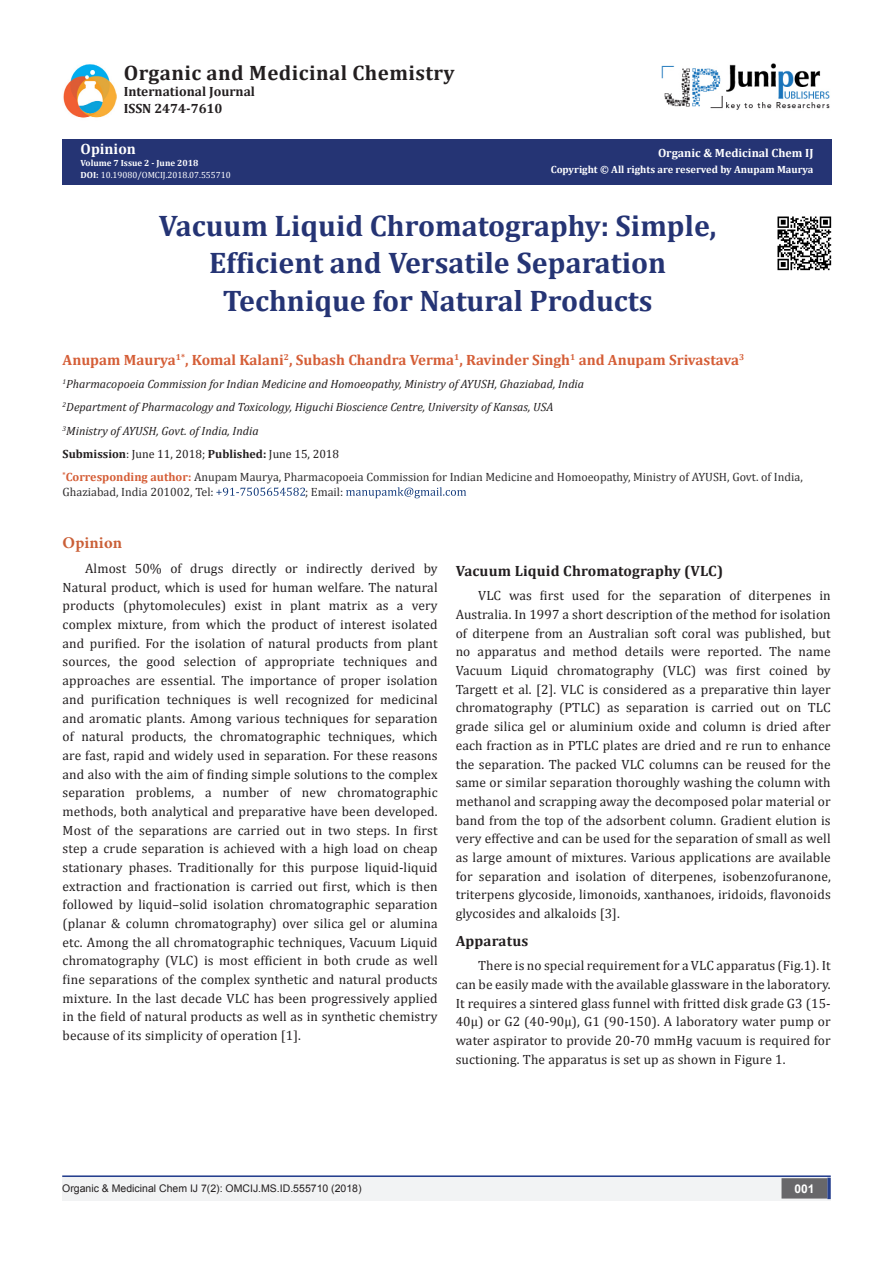
<style>
.page{position:relative;width:893px;height:1263px;background:#fff}
.page>*{position:absolute;margin:0;border:0;box-sizing:border-box;transform-origin:0 0}
.t1{font:700 29.85px "Cambria";color:#253474}
.t2{font:700 20.85px "Cambria";letter-spacing:.02em;color:#231f20}
.t3{font:700 16.5px "Minion Pro";letter-spacing:.01em;color:#ca5f37}
.t4{font:700 15px "Cambria";color:#d55e37}
.t5{font:700 15px "Cambria";letter-spacing:.01em;color:#231f20}
.t6{font:700 15px "Cambria";color:#fff}
.t7{font:13.5px/18.8px "Cambria";letter-spacing:.01em;color:#231f20;text-align:justify}
.t8{font:700 13.5px "Cambria";color:#231f20}
.t9{font:italic 12px "Cambria";color:#231f20}
.t10{font:12px/14.4px "Cambria";color:#312f30}
.t11{font:12px "Cambria";color:#231f20}
.t12{font:700 12px "Cambria";color:#fff}
.t13{font:700 12px "Arial";color:#fff}
.t14{font:10.5px "Arial";color:#231f20}
.t15{font:700 10.5px "Cambria";color:#fff}
.t16{font:9px "Cambria";color:#fff}
.t17{font:700 9px "Cambria";color:#fff}
.s1{font-weight:700}
.s2{font-weight:700;color:#d55e37}
</style>
<div class="page">
<div style="left:63px;top:139px;width:768px;height:45px;background:#253474"></div>
<svg style="left:216px;top:487px;width:89px;height:9px"></svg>
<svg style="left:346px;top:487px;width:120px;height:11px"></svg>
<hr style="left:62px;top:1175px;width:769px;height:1px;background:#253f8e">
<div style="left:62px;top:1176px;width:441px;height:25px;background:#f2f3f4"></div>
<div style="left:503px;top:1176px;width:328px;height:25px;background:#f2f3f4"></div>
<div style="left:782px;top:1179px;width:45px;height:19px;background:#68676a"></div>
<div style="left:781px;top:1178px;width:46px;height:20px;border:2px solid #68676a"></div>
<svg style="left:827px;top:1178px;width:4px;height:21px"></svg>
<img style="left:662px;top:63px;width:168px;height:47px">
<img style="left:63px;top:64px;width:54px;height:54px">
<hr style="left:62px;top:1176px;width:769px;height:1px;background:#253f8e">
<img style="left:777px;top:216px;width:55px;height:55px">
<p class="t2" style="left:124px;top:58px;width:332px">Organic and Medicinal Chemistry</p>
<p class="t8" style="left:124px;top:82px;width:133px">International Journal</p>
<p class="t8" style="left:124px;top:98px;width:100px">ISSN 2474-7610</p>
<p class="t6" style="left:81px;top:138px;width:57px">Opinion</p>
<p class="t17" style="left:81px;top:157px;width:119px">Volume 7 Issue 2 - June 2018</p>
<p class="t16" style="left:81px;top:170px;width:152px"><span class="s1">DOI:</span> 10.19080/OMCIJ.2018.07.555710</p>
<p class="t12" style="left:658px;top:145px;width:157px">Organic &amp; Medicinal Chem IJ</p>
<p class="t15" style="left:551px;top:162px;width:264px">Copyright © All rights are reserved by Anupam Maurya</p>
<p class="t1" style="left:159px;top:205px;width:559px">Vacuum Liquid Chromatography: Simple,</p>
<p class="t1" style="left:209px;top:242px;width:459px">Efficient and Versatile Separation</p>
<p class="t1" style="left:223px;top:279px;width:431px">Technique for Natural Products</p>
<p class="t4" style="left:63px;top:349px;width:683px">Anupam Maurya<sup>1*</sup>, Komal Kalani<sup>2</sup>, Subash Chandra Verma<sup>1</sup>, Ravinder Singh<sup>1</sup> and Anupam Srivastava<sup>3</sup></p>
<p class="t9" style="left:63px;top:375px;width:523px"><sup>1</sup>Pharmacopoeia Commission for Indian Medicine and Homoeopathy, Ministry of AYUSH, Ghaziabad, India</p>
<p class="t9" style="left:63px;top:399px;width:492px"><sup>2</sup>Department of Pharmacology and Toxicology, Higuchi Bioscience Centre, University of Kansas, USA</p>
<p class="t9" style="left:63px;top:422px;width:198px"><sup>3</sup>Ministry of AYUSH, Govt. of India, India</p>
<p class="t11" style="left:63px;top:447px;width:278px"><span class="s1">Submission</span>: June 11, 2018; <span class="s1">Published:</span> June 15, 2018</p>
<p class="t10" style="left:63px;top:470px;width:742px"><sup>*</sup><span class="s2">Corresponding author:</span> Anupam Maurya, Pharmacopoeia Commission for Indian Medicine and Homoeopathy, Ministry of AYUSH, Govt. of India,<br>Ghaziabad, India 201002, Tel:</p>
<p class="t10" style="left:305px;top:484px;width:40px">; Email:</p>
<p class="t3" style="left:63px;top:531px;width:61px">Opinion</p>
<p class="t7" style="left:63px;top:559px;width:377px;text-indent:22px">Almost 50% of drugs directly or indirectly derived by Natural product, which is used for human welfare. The natural products (phytomolecules) exist in plant matrix as a very complex mixture, from which the product of interest isolated and purified. For the isolation of natural products from plant sources, the good selection of appropriate techniques and approaches are essential. The importance of proper isolation and purification techniques is well recognized for medicinal and aromatic plants. Among various techniques for separation of natural products, the chromatographic techniques, which are fast, rapid and widely used in separation. For these reasons and also with the aim of finding simple solutions to the complex separation problems, a number of new chromatographic methods, both analytical and preparative have been developed.<br>Most of the separations are carried out in two steps. In first step a crude separation is achieved with a high load on cheap stationary phases. Traditionally for this purpose liquid-liquid extraction and fractionation is carried out first, which is then followed by liquid–solid isolation chromatographic separation (planar &amp; column chromatography) over silica gel or alumina etc. Among the all chromatographic techniques, Vacuum Liquid chromatography (VLC) is most efficient in both crude as well fine separations of the complex synthetic and natural products mixture. In the last decade VLC has been progressively applied in the field of natural products as well as in synthetic chemistry because of its simplicity of operation [1].</p>
<p class="t5" style="left:456px;top:560px;width:269px">Vacuum Liquid Chromatography (VLC)</p>
<p class="t7" style="left:456px;top:586px;width:377px;text-indent:22px">VLC was first used for the separation of diterpenes in Australia. In 1997 a short description of the method for isolation of diterpene from an Australian soft coral was published, but no apparatus and method details were reported. The name Vacuum Liquid chromatography (VLC) was first coined by Targett et al. [2]. VLC is considered as a preparative thin layer chromatography (PTLC) as separation is carried out on TLC grade silica gel or aluminium oxide and column is dried after each fraction as in PTLC plates are dried and re run to enhance the separation. The packed VLC columns can be reused for the same or similar separation thoroughly washing the column with methanol and scrapping away the decomposed polar material or band from the top of the adsorbent column. Gradient elution is very effective and can be used for the separation of small as well as large amount of mixtures. Various applications are available for separation and isolation of diterpenes, isobenzofuranone, triterpens glycoside, limonoids, xanthanoes, iridoids, flavonoids glycosides and alkaloids [3].</p>
<p class="t5" style="left:456px;top:930px;width:74px">Apparatus</p>
<p class="t7" style="left:456px;top:956px;width:377px;text-indent:22px">There is no special requirement for a VLC apparatus (Fig.1). It can be easily made with the available glassware in the laboratory.<br>It requires a sintered glass funnel with fritted disk grade G3 (15- 40μ) or G2 (40-90μ), G1 (90-150). A laboratory water pump or water aspirator to provide 20-70 mmHg vacuum is required for suctioning. The apparatus is set up as shown in Figure 1.</p>
<p class="t14" style="left:62px;top:1182px;width:301px">Organic &amp; Medicinal Chem IJ 7(2): OMCIJ.MS.ID.555710 (2018)</p>
<p class="t13" style="left:794px;top:1180px;width:22px">001</p>
</div>
